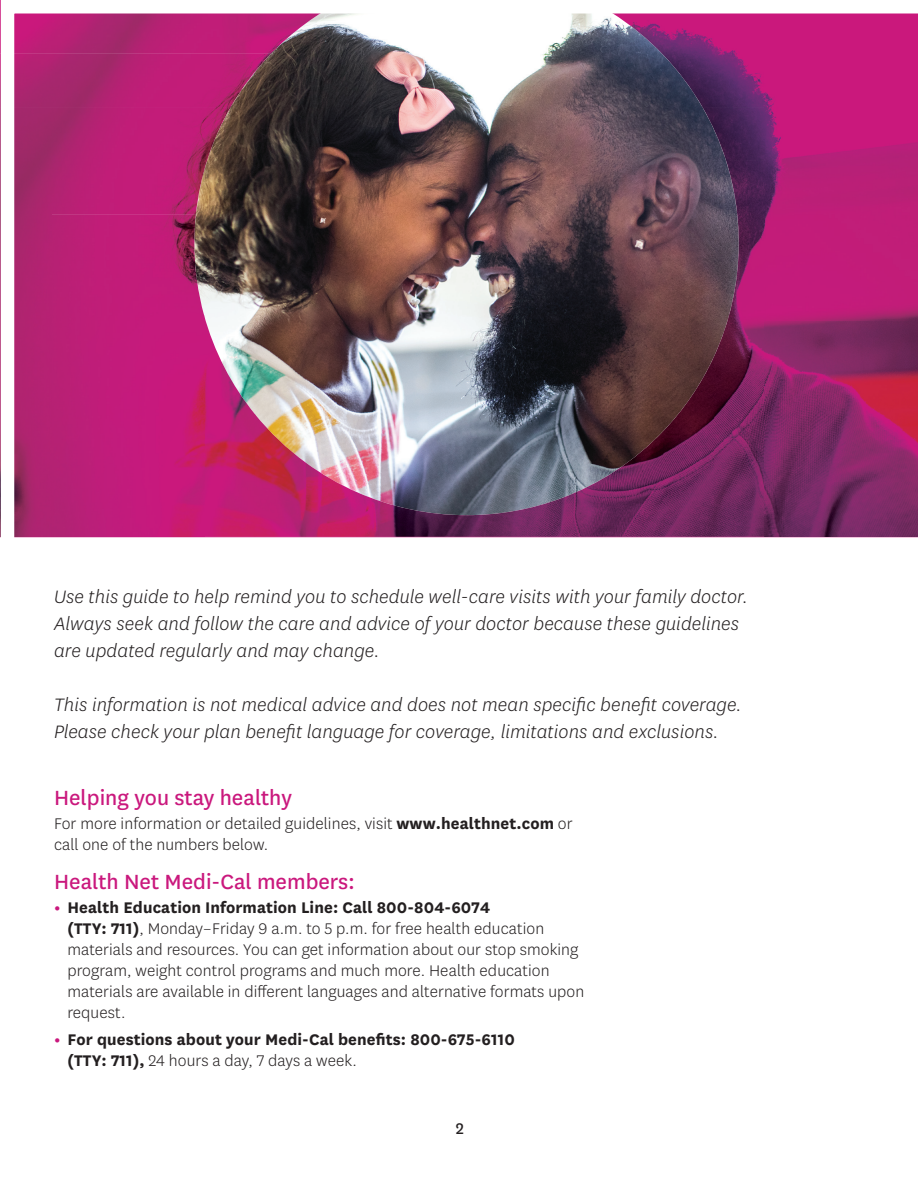
<style>
.page{position:relative;width:918px;height:1188px;background:#fff}
.page>*{position:absolute;margin:0;border:0;box-sizing:border-box;transform-origin:0 0}
.t1{font:24px "Centene Sans";color:#ca187d}
.t2{font:italic 300 21px/27px "Centene Sans";letter-spacing:.005em;color:#231f20}
.t3{font:300 18px/21px "Centene Sans";letter-spacing:.005em;color:#231f20}
.t4{font:700 18px/21px "Centene Sans";letter-spacing:.005em;color:#231f20}
.t5{font:18px "Centene Sans";color:#231f20}
.s1{font-weight:700}
.s2{font-weight:700;color:#ca187d}
.s3{color:#ca187d}
.s4{font-weight:300}
</style>
<div class="page">
<img style="left:14px;top:13px;width:904px;height:525px">
<p class="t2" style="left:54px;top:583px;width:696px">Use this guide to help remind you to schedule well-care visits with your family doctor.<br>Always seek and follow the care and advice of your doctor because these guidelines are updated regularly and may change.</p>
<p class="t2" style="left:54px;top:691px;width:689px">This information is not medical advice and does not mean specific benefit coverage.<br>Please check your plan benefit language for coverage, limitations and exclusions.</p>
<h3 class="t1" style="left:54px;top:782px;width:239px">Helping you stay healthy</h3>
<p class="t3" style="left:54px;top:813px;width:520px">For more information or detailed guidelines, visit <span class="s1">www.healthnet.com</span> or call one of the numbers below.</p>
<h3 class="t1" style="left:54px;top:866px;width:303px">Health Net Medi-Cal members:</h3>
<p class="t3" style="left:68px;top:897px;width:518px;text-indent:-14px"><span class="s2">•</span> <span class="s1">Health Education Information Line: Call 800-804-6074<br>(TTY: 711)</span>, Monday–Friday 9 a.m. to 5 p.m. for free health education materials and resources. You can get information about our stop smoking program, weight control programs and much more. Health education materials are available in different languages and alternative formats upon request.</p>
<p class="t4" style="left:68px;top:1028px;width:449px;text-indent:-14px"><span class="s3">•</span> For questions about your Medi-Cal benefits: 800-675-6110 (TTY: 711), <span class="s4">24 hours a day, 7 days a week.</span></p>
<p class="t5" style="left:456px;top:1116px;width:10px">2</p>
</div>
